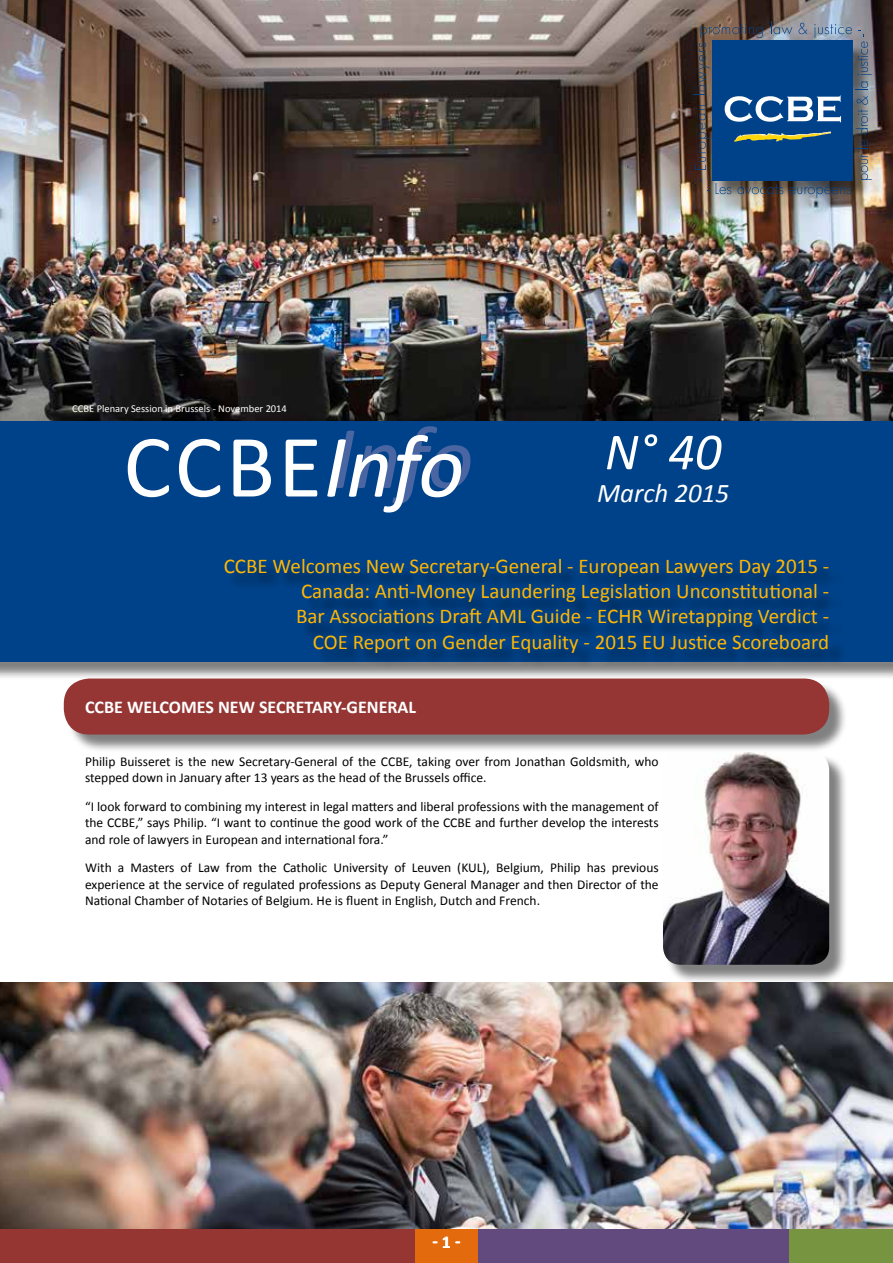
<style>
.page{position:relative;width:893px;height:1263px;background:#fff}
.page>*{position:absolute;margin:0;border:0;box-sizing:border-box;transform-origin:0 0}
.t1{font:90px "Calibri";color:#fff}
.t2{font:italic 52.5px "Calibri";color:#fff}
.t3{font:italic 27px "Calibri";color:#fff}
.t4{font:21px/25.2px "Calibri";color:#ffb602;text-align:right}
.t5{font:700 18px "Calibri";color:#fff}
.t6{font:13.5px/16.2px "Calibri";color:#000;text-align:justify}
.t7{font:10.5px "Calibri";color:#fff}
.s1{font-style:italic;color:#4966a3}
</style>
<div class="page">
<div style="left:0;top:1220px;width:415px;height:43px;background:#953633"></div>
<div style="left:478px;top:1220px;width:311px;height:43px;background:#62497e"></div>
<div style="left:415px;top:1220px;width:63px;height:43px;background:#e46b0d"></div>
<div style="left:789px;top:1220px;width:104px;height:43px;background:#779441"></div>
<div style="left:0;top:423px;width:893px;height:257px;background:#000;opacity:.5"></div>
<div style="left:0;top:421px;width:893px;height:240px;background:#004289"></div>
<div style="left:66px;top:681px;width:782px;height:72px;background:#000;opacity:.5"></div>
<div style="left:64px;top:678px;width:765px;height:56px;background:#953634;border-radius:26px"></div>
<div style="left:227px;top:562px;width:619px;height:108px;background:#000;opacity:.5"></div>
<img style="left:0;top:982px;width:893px;height:247px">
<img style="left:0;top:0;width:893px;height:421px">
<div style="left:697px;top:26px;width:192px;height:189px;background:#000;opacity:.5"></div>
<img style="left:694px;top:22px;width:178px;height:176px">
<div style="left:665px;top:754px;width:183px;height:230px;background:#000;opacity:.5"></div>
<img style="left:663px;top:752px;width:166px;height:213px">
<p class="t7" style="left:72px;top:402px;width:216px">CCBE Plenary Session in Brussels - November 2014</p>
<h1 class="t1" style="left:123px;top:410px;width:352px">CCBE<span class="s1">Info</span></h1>
<h2 class="t2" style="left:605px;top:416px;width:118px">N° 40</h2>
<h3 class="t3" style="left:597px;top:474px;width:134px">March 2015</h3>
<p class="t4" style="left:224px;top:553px;width:607px">CCBE Welcomes New Secretary-General - European Lawyers Day 2015 - Canada: Anti-Money Laundering Legislation Unconstitutional -<br>Bar Associations Draft AML Guide - ECHR Wiretapping Verdict -<br>COE Report on Gender Equality - 2015 EU Justice Scoreboard</p>
<h3 class="t5" style="left:85px;top:696px;width:333px">CCBE WELCOMES NEW SECRETARY-GENERAL</h3>
<p class="t6" style="left:85px;top:753px;width:575px">Philip Buisseret is the new Secretary-General of the CCBE, taking over from Jonathan Goldsmith, who stepped down in January after 13 years as the head of the Brussels office.</p>
<p class="t6" style="left:85px;top:798px;width:575px">“I look forward to combining my interest in legal matters and liberal professions with the management of the CCBE,” says Philip. “I want to continue the good work of the CCBE and further develop the interests and role of lawyers in European and international fora.”</p>
<p class="t6" style="left:85px;top:860px;width:575px">With a Masters of Law from the Catholic University of Leuven (KUL), Belgium, Philip has previous experience at the service of regulated professions as Deputy General Manager and then Director of the National Chamber of Notaries of Belgium. He is fluent in English, Dutch and French.</p>
<h3 class="t5" style="left:432px;top:1231px;width:30px">- 1 -</h3>
</div>
